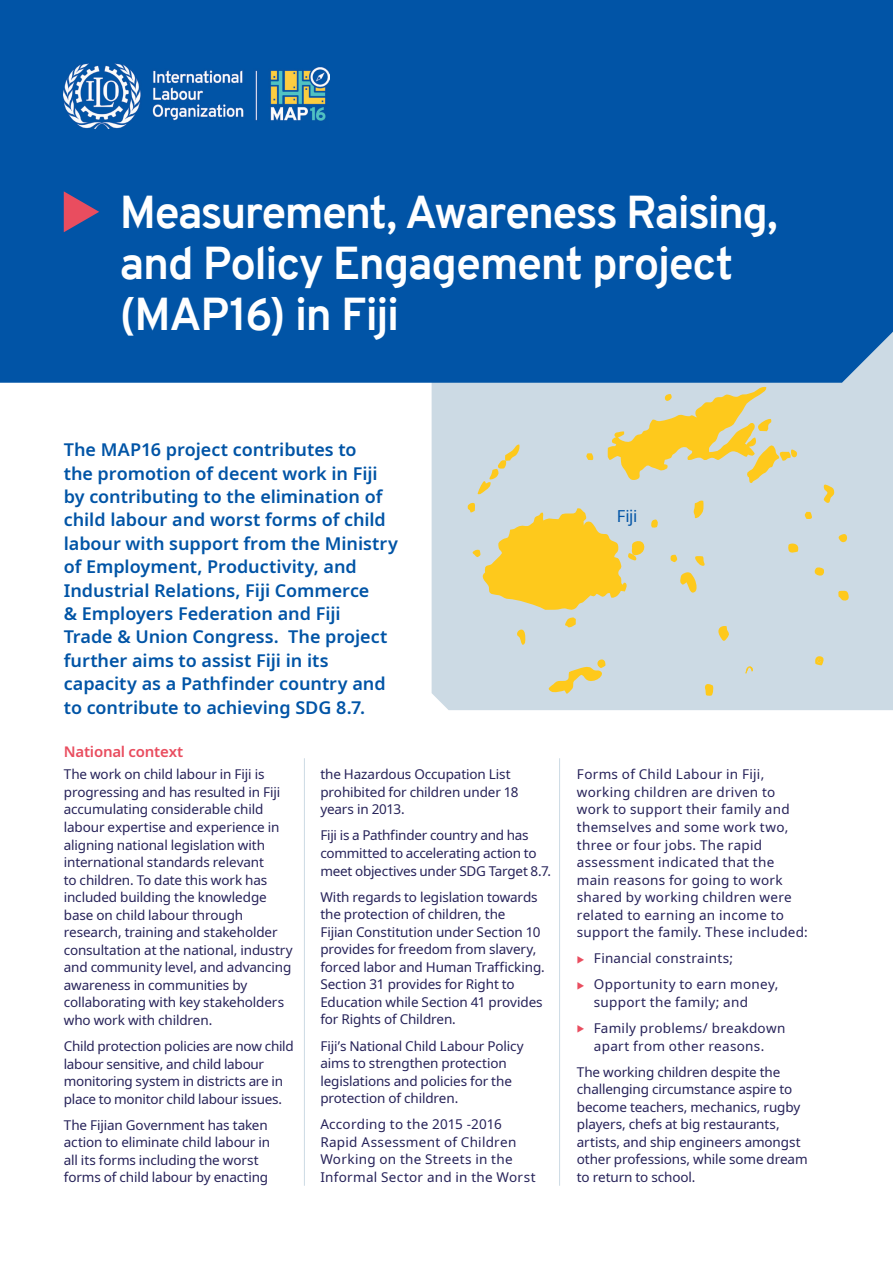
<style>
.page{position:relative;width:893px;height:1263px;background:#fff}
.page>*{position:absolute;margin:0;border:0;box-sizing:border-box;transform-origin:0 0}
.t1{font:700 45px/51px "Overpass";letter-spacing:-.035em;color:#fff}
.t2{font:600 18px/23.4px "Noto Sans";letter-spacing:-.005em;color:#0154a6}
.t3{font:16.5px "Noto Sans";color:#0154a6}
.t4{font:600 15px "Noto Sans";letter-spacing:-.015em;color:#e94d5f}
.t5{font:13.5px/17.5px "Noto Sans";letter-spacing:-.01em;color:#262259}
.t6{font:13.5px/17.5px "Noto Sans";letter-spacing:.02em;color:#262259}
</style>
<div class="page">
<div style="left:432px;top:383px;width:461px;height:327px;background:#ccdae4"></div>
<div style="left:0;top:0;width:893px;height:383px;background:#0154a6"></div>
<hr style="left:304px;top:758px;width:1px;height:428px;background:#ccdae4">
<img style="left:64px;top:64px;width:265px;height:65px">
<hr style="left:559px;top:758px;width:1px;height:428px;background:#ccdae4">
<svg style="left:64px;top:191px;width:35px;height:41px"></svg>
<svg style="left:823px;top:484px;width:11px;height:19px"></svg>
<svg style="left:693px;top:500px;width:11px;height:18px"></svg>
<svg style="left:716px;top:625px;width:14px;height:17px"></svg>
<svg style="left:516px;top:626px;width:10px;height:19px"></svg>
<svg style="left:704px;top:682px;width:9px;height:14px"></svg>
<svg style="left:838px;top:591px;width:13px;height:10px"></svg>
<svg style="left:565px;top:617px;width:11px;height:10px"></svg>
<svg style="left:787px;top:542px;width:14px;height:12px"></svg>
<svg style="left:813px;top:567px;width:12px;height:10px"></svg>
<svg style="left:477px;top:444px;width:43px;height:51px;background:#d2d7c8"></svg>
<svg style="left:838px;top:533px;width:11px;height:10px"></svg>
<svg style="left:545px;top:657px;width:63px;height:39px;background:#d8d5b2"></svg>
<svg style="left:467px;top:502px;width:192px;height:109px;background:#e4d183"></svg>
<svg style="left:804px;top:512px;width:10px;height:7px"></svg>
<svg style="left:585px;top:453px;width:8px;height:7px"></svg>
<svg style="left:670px;top:554px;width:35px;height:39px"></svg>
<svg style="left:608px;top:386px;width:189px;height:97px;background:#ded39b"></svg>
<svg style="left:745px;top:665px;width:8px;height:9px"></svg>
<svg style="left:813px;top:655px;width:11px;height:10px"></svg>
<svg style="left:65px;top:63px;width:10px;height:11px"></svg>
<h1 class="t1" style="left:120px;top:187px;width:659px">Measurement, Awareness Raising, and Policy Engagement project (MAP16) in Fiji</h1>
<p class="t2" style="left:64px;top:438px;width:336px">The MAP16 project contributes to<br>the promotion of decent work in Fiji by contributing to the elimination of child labour and worst forms of child labour with support from the Ministry of Employment, Productivity, and Industrial Relations, Fiji Commerce<br>&amp; Employers Federation and Fiji<br>Trade &amp; Union Congress. The project further aims to assist Fiji in its capacity as a Pathfinder country and to contribute to achieving SDG 8.7.</p>
<p class="t4" style="left:64px;top:741px;width:121px">National context</p>
<p class="t5" style="left:64px;top:766px;width:231px">The work on child labour in Fiji is progressing and has resulted in Fiji accumulating considerable child labour expertise and experience in aligning national legislation with international standards relevant<br>to children. To date this work has included building the knowledge base on child labour through research, training and stakeholder consultation at the national, industry and community level, and advancing awareness in communities by collaborating with key stakeholders who work with children.</p>
<p class="t5" style="left:64px;top:1038px;width:231px">Child protection policies are now child labour sensitive, and child labour monitoring system in districts are in place to monitor child labour issues.</p>
<p class="t5" style="left:64px;top:1116px;width:208px">The Fijian Government has taken action to eliminate child labour in all its forms including the worst forms of child labour by enacting</p>
<p class="t5" style="left:320px;top:766px;width:200px">the Hazardous Occupation List prohibited for children under 18 years in 2013.</p>
<p class="t5" style="left:320px;top:827px;width:232px">Fiji is a Pathfinder country and has committed to accelerating action to meet objectives under SDG Target 8.7.</p>
<p class="t5" style="left:320px;top:888px;width:226px">With regards to legislation towards the protection of children, the<br>Fijian Constitution under Section 10 provides for freedom from slavery, forced labor and Human Trafficking.<br>Section 31 provides for Right to Education while Section 41 provides for Rights of Children.</p>
<p class="t5" style="left:320px;top:1037px;width:205px">Fiji’s National Child Labour Policy aims to strengthen protection legislations and policies for the protection of children.</p>
<p class="t6" style="left:320px;top:1116px;width:217px">According to the 2015 -2016<br>Rapid Assessment of Children<br>Working on the Streets in the<br>Informal Sector and in the Worst</p>
<p class="t3" style="left:617px;top:504px;width:22px">Fiji</p>
<p class="t6" style="left:577px;top:766px;width:232px">Forms of Child Labour in Fiji, working children are driven to work to support their family and themselves and some work two, three or four jobs. The rapid assessment indicated that the main reasons for going to work shared by working children were related to earning an income to support the family. These included:</p>
<p class="t6" style="left:594px;top:946px;width:186px;line-height:26.1px">Financial constraints;<br>Opportunity to earn money,</p>
<p class="t6" style="left:594px;top:989px;width:193px;line-height:26.1px">support the family; and<br>Family problems/ breakdown</p>
<p class="t5" style="left:577px;top:1033px;width:205px;line-height:26.1px;text-align:center">apart from other reasons.<br>The working children despite the</p>
<p class="t5" style="left:577px;top:1081px;width:232px">challenging circumstance aspire to become teachers, mechanics, rugby players, chefs at big restaurants, artists, and ship engineers amongst other professions, while some dream to return to school.</p>
</div>
